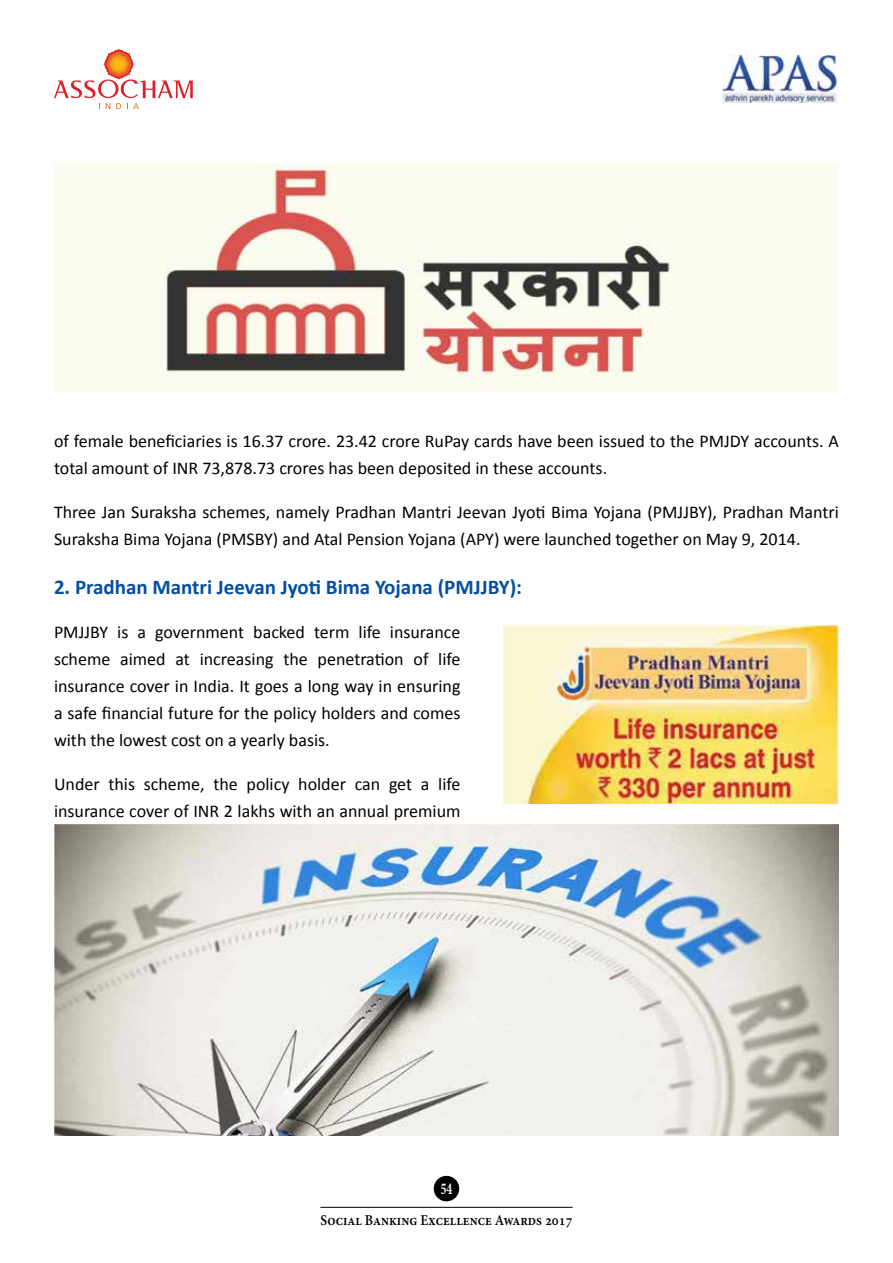
<style>
.page{position:relative;width:893px;height:1263px;background:#fff}
.page>*{position:absolute;margin:0;border:0;box-sizing:border-box;transform-origin:0 0}
.t1{font:700 21px "Calibri";color:#034ea2}
.t2{font:18px/27px "Calibri";color:#000}
.t3{font:700 16.5px "Minion Pro";color:#fff;scale:.7 1}
.t4{font:600 15px "Minion Pro";color:#000;scale:.9 1}
</style>
<div class="page">
<svg style="left:54px;top:49px;width:139px;height:60px"></svg>
<img style="left:722px;top:55px;width:117px;height:47px">
<div style="left:434px;top:1176px;width:25px;height:25px;background:#000;border-radius:50%"></div>
<hr style="left:320px;top:1207px;width:253px;height:1px;background:#000">
<img style="left:54px;top:162px;width:785px;height:229px">
<img style="left:503px;top:625px;width:336px;height:178px">
<img style="left:54px;top:825px;width:785px;height:310px">
<p class="t2" style="left:54px;top:428px;width:786px">of female beneficiaries is 16.37 crore. 23.42 crore RuPay cards have been issued to the PMJDY accounts. A total amount of INR 73,878.73 crores has been deposited in these accounts.</p>
<p class="t2" style="left:54px;top:499px;width:786px">Three Jan Suraksha schemes, namely Pradhan Mantri Jeevan Jyoti Bima Yojana (PMJJBY), Pradhan Mantri<br>Suraksha Bima Yojana (PMSBY) and Atal Pension Yojana (APY) were launched together on May 9, 2014.</p>
<p class="t1" style="left:54px;top:573px;width:469px">2. Pradhan Mantri Jeevan Jyoti Bima Yojana (PMJJBY):</p>
<p class="t2" style="left:54px;top:618px;width:408px;text-align:justify">PMJJBY is a government backed term life insurance scheme aimed at increasing the penetration of life insurance cover in India. It goes a long way in ensuring a safe financial future for the policy holders and comes with the lowest cost on a yearly basis.</p>
<p class="t2" style="left:54px;top:770px;width:408px">Under this scheme, the policy holder can get a life insurance cover of INR 2 lakhs with an annual premium</p>
<p class="t3" style="left:441px;top:1177px;width:18px">54</p>
<p class="t4" style="left:320px;top:1209px;width:282px">Social Banking Excellence Awards 2017</p>
</div>
